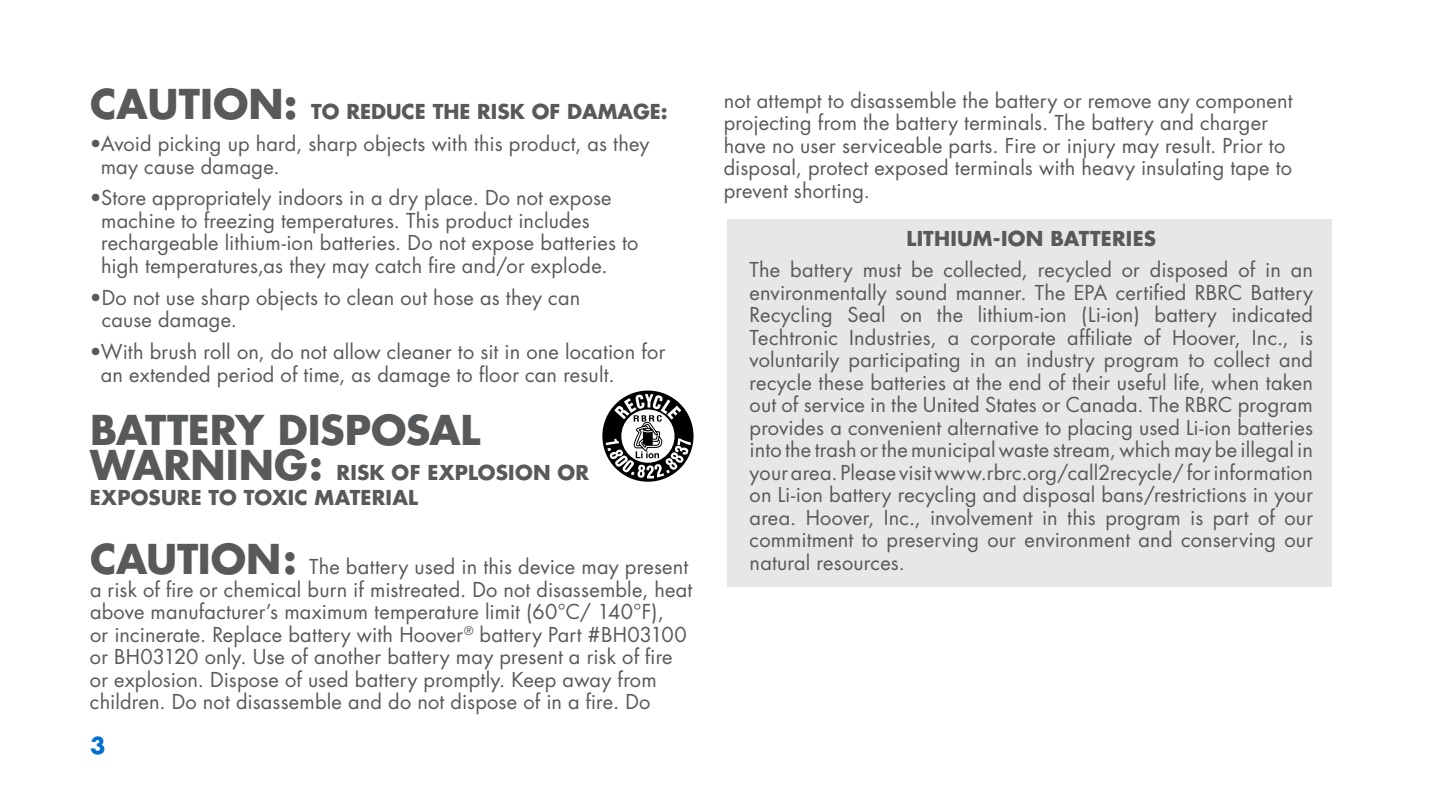
<style>
.page{position:relative;width:1440px;height:810px;background:#fff}
.page>*{position:absolute;margin:0;border:0;box-sizing:border-box;transform-origin:0 0}
.t1{font:700 40px "Futura";letter-spacing:-.01em;color:#58595b}
.t2{font:700 22.5px "Futura";color:#0071ce}
.t3{font:20px/22.5px "Futura";letter-spacing:.01em;color:#58595b}
.t4{font:700 20px/25px "Futura";letter-spacing:.005em;color:#58595b}
.s1{font-size:40px}
.s2{font-weight:700;font-size:40px}
</style>
<div class="page">
<svg style="left:602px;top:390px;width:92px;height:92px"></svg>
<svg style="left:606px;top:394px;width:85px;height:85px"></svg>
<div style="left:728px;top:219px;width:604px;height:367px;background:#e6e7e8"></div>
<p class="t4" style="left:90px;top:99px;width:579px"><span class="s1">CAUTION:</span> TO REDUCE THE RISK OF DAMAGE:</p>
<p class="t3" style="left:101px;top:133px;width:550px;text-indent:-11px">•Avoid picking up hard, sharp objects with this product, as they may cause damage.</p>
<p class="t3" style="left:101px;top:187px;width:539px;text-indent:-11px">•Store appropriately indoors in a dry place. Do not expose machine to freezing temperatures. This product includes rechargeable lithium-ion batteries. Do not expose batteries to high temperatures,as they may catch fire and/or explode.</p>
<p class="t3" style="left:102px;top:286px;width:480px;text-indent:-12px">•Do not use sharp objects to clean out hose as they can cause damage.</p>
<p class="t3" style="left:101px;top:341px;width:566px;text-indent:-11px">•With brush roll on, do not allow cleaner to sit in one location for an extended period of time, as damage to floor can result.</p>
<h1 class="t1" style="left:90px;top:404px;width:392px">BATTERY DISPOSAL</h1>
<p class="t4" style="left:90px;top:459px;width:501px"><span class="s1">WARNING:</span> RISK OF EXPLOSION OR<br>EXPOSURE TO TOXIC MATERIAL</p>
<p class="t3" style="left:90px;top:556px;width:604px"><span class="s2">CAUTION:</span> The battery used in this device may present a risk of fire or chemical burn if mistreated. Do not disassemble, heat above manufacturer’s maximum temperature limit (60°C/ 140°F),<br>or incinerate. Replace battery with Hoover<sup>®</sup> battery Part #BH03100 or BH03120 only. Use of another battery may present a risk of fire or explosion. Dispose of used battery promptly. Keep away from children. Do not disassemble and do not dispose of in a fire. Do</p>
<p class="t2" style="left:90px;top:730px;width:17px">3</p>
<p class="t3" style="left:724px;top:90px;width:570px">not attempt to disassemble the battery or remove any component projecting from the battery terminals. The battery and charger have no user serviceable parts. Fire or injury may result. Prior to disposal, protect exposed terminals with heavy insulating tape to prevent shorting.</p>
<p class="t4" style="left:907px;top:225px;width:251px">LITHIUM-ION BATTERIES</p>
<p class="t3" style="left:750px;top:259px;width:565px;text-align:justify">The battery must be collected, recycled or disposed of in an environmentally sound manner. The EPA certified RBRC Battery Recycling Seal on the lithium-ion (Li-ion) battery indicated Techtronic Industries, a corporate affiliate of Hoover, Inc., is voluntarily participating in an industry program to collect and recycle these batteries at the end of their useful life, when taken out of service in the United States or Canada. The RBRC program provides a convenient alternative to placing used Li-ion batteries into the trash or the municipal waste stream, which may be illegal in your area. Please visit www.rbrc.org/call2recycle/ for information on Li-ion battery recycling and disposal bans/restrictions in your area. Hoover, Inc., involvement in this program is part of our commitment to preserving our environment and conserving our natural resources.</p>
</div>
